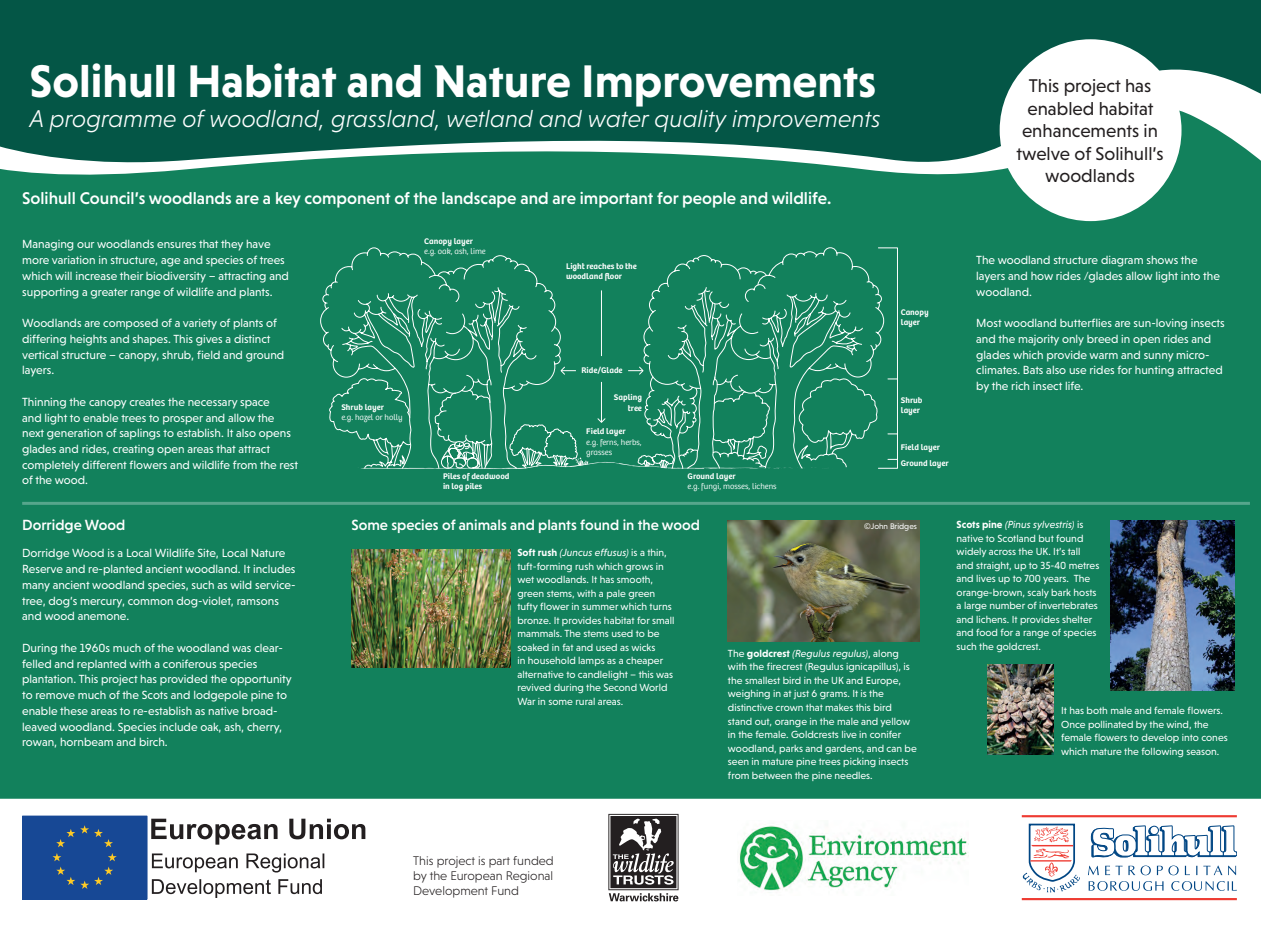
<style>
.page{position:relative;width:1261px;height:928px;background:#fff}
.page>*{position:absolute;margin:0;border:0;box-sizing:border-box;transform-origin:0 0}
.t1{font:700 46.5px "Niveau Grotesk";color:#fff}
.t2{font:italic 300 24.75px "Niveau Grotesk";color:#fff}
.t3{font:18.75px/22.5px "Niveau Grotesk";color:#231f20;text-align:center}
.t4{font:500 17.25px "Niveau Grotesk";color:#fff}
.t5{font:500 15px "Niveau Grotesk";color:#fff}
.t6{font:300 12.75px/15.3px "Niveau Grotesk";color:#231f20;text-align:justify}
.t7{font:12px/15.8px "Niveau Grotesk";color:#fff}
.t8{font:10.5px/13.5px "Niveau Grotesk";color:#fff}
.t9{font:600 8.48px/10.2px "Bree";color:#fff}
.t10{font:300 8.48px/10.2px "Bree";color:#fff}
.t11{font:8.25px "Niveau Grotesk";color:#fff}
.s1{font-weight:700}
.s2{font-style:italic}
</style>
<div class="page">
<div style="left:0;top:177px;width:1261px;height:622px;background:#12815c"></div>
<svg style="left:0;top:0;width:1261px;height:177px;fill:#045646"></svg>
<svg style="left:1022px;top:823px;width:58px;height:69px"></svg>
<svg style="left:1088px;top:826px;width:149px;height:49px"></svg>
<svg style="left:1088px;top:881px;width:75px;height:10px"></svg>
<svg style="left:1171px;top:881px;width:66px;height:10px"></svg>
<hr style="left:1022px;top:815px;width:215px;height:2px;background:#ee3b32">
<hr style="left:1022px;top:898px;width:215px;height:2px;background:#ee3b32">
<svg style="left:608px;top:814px;width:70px;height:87px"></svg>
<img style="left:740px;top:825px;width:227px;height:68px">
<svg style="left:151px;top:819px;width:214px;height:26px"></svg>
<svg style="left:152px;top:853px;width:172px;height:19px"></svg>
<svg style="left:152px;top:879px;width:170px;height:19px"></svg>
<div style="left:22px;top:816px;width:125px;height:83px;background:#174895"></div>
<svg style="left:52px;top:853px;width:65px;height:36px"></svg>
<svg style="left:56px;top:825px;width:57px;height:22px"></svg>
<div style="left:999px;top:39px;width:182px;height:182px;background:#fff;border-radius:50%"></div>
<svg style="left:320px;top:247px;width:557px;height:222px"></svg>
<svg style="left:327px;top:376px;width:550px;height:93px"></svg>
<svg style="left:877px;top:247px;width:21px;height:222px"></svg>
<svg style="left:357px;top:255px;width:476px;height:236px"></svg>
<img style="left:351px;top:549px;width:160px;height:119px">
<img style="left:728px;top:520px;width:191px;height:121px">
<img style="left:1111px;top:520px;width:123px;height:170px">
<img style="left:987px;top:665px;width:66px;height:90px">
<hr style="left:22px;top:502px;width:1228px;height:3px;background:#56a68c">
<h1 class="t1" style="left:30px;top:54px;width:848px">Solihull Habitat and Nature Improvements</h1>
<h2 class="t2" style="left:30px;top:104px;width:852px">A programme of woodland, grassland, wetland and water quality improvements</h2>
<h3 class="t4" style="left:22px;top:188px;width:810px">Solihull Council’s woodlands are a key component of the landscape and are important for people and wildlife.</h3>
<h3 class="t3" style="left:1016px;top:74px;width:149px">This project has enabled habitat enhancements in twelve of Solihull’s woodlands</h3>
<p class="t7" style="left:22px;top:236px;width:268px">Managing our woodlands ensures that they have more variation in structure, age and species of trees which will increase their biodiversity – attracting and supporting a greater range of wildlife and plants.</p>
<p class="t7" style="left:22px;top:315px;width:264px">Woodlands are composed of a variety of plants of differing heights and shapes. This gives a distinct vertical structure – canopy, shrub, field and ground layers.</p>
<p class="t7" style="left:22px;top:394px;width:277px">Thinning the canopy creates the necessary space<br>and light to enable trees to prosper and allow the next generation of saplings to establish. It also opens glades and rides, creating open areas that attract completely different flowers and wildlife from the rest of the wood.</p>
<p class="t9" style="left:424px;top:236px;width:50px">Canopy layer</p>
<p class="t10" style="left:424px;top:247px;width:63px">e.g. oak, ash, lime</p>
<p class="t9" style="left:566px;top:261px;width:72px">Light reaches to the woodland floor</p>
<p class="t9" style="left:341px;top:402px;width:44px">Shrub layer</p>
<p class="t10" style="left:341px;top:412px;width:63px">e.g. hazel or holly</p>
<p class="t9" style="left:581px;top:365px;width:43px">Ride/Glade</p>
<p class="t9" style="left:614px;top:392px;width:30px;text-align:right">Sapling tree</p>
<p class="t9" style="left:586px;top:427px;width:41px">Field layer</p>
<p class="t10" style="left:586px;top:437px;width:57px">e.g. ferns, herbs, grasses</p>
<p class="t9" style="left:443px;top:471px;width:68px">Piles of deadwood in log piles</p>
<p class="t9" style="left:687px;top:471px;width:49px">Ground layer</p>
<p class="t10" style="left:687px;top:481px;width:91px">e.g. fungi, mosses, lichens</p>
<p class="t9" style="left:901px;top:307px;width:29px">Canopy layer</p>
<p class="t9" style="left:901px;top:395px;width:23px">Shrub layer</p>
<p class="t9" style="left:901px;top:439px;width:49px;line-height:16.6px">Field layer<br>Ground layer</p>
<p class="t7" style="left:976px;top:252px;width:245px">The woodland structure diagram shows the layers and how rides /glades allow light into the woodland.</p>
<p class="t7" style="left:976px;top:315px;width:250px">Most woodland butterflies are sun-loving insects and the majority only breed in open rides and glades which provide warm and sunny micro&shy;climates. Bats also use rides for hunting attracted by the rich insect life.</p>
<p class="t5" style="left:22px;top:516px;width:105px">Dorridge Wood</p>
<p class="t5" style="left:351px;top:516px;width:350px">Some species of animals and plants found in the wood</p>
<p class="t7" style="left:22px;top:545px;width:275px">Dorridge Wood is a Local Wildlife Site, Local Nature Reserve and re-planted ancient woodland. It includes many ancient woodland species, such as wild service&shy;tree, dog’s mercury, common dog-violet, ramsons and wood anemone.</p>
<p class="t7" style="left:22px;top:640px;width:271px">During the 1960s much of the woodland was clear&shy;felled and replanted with a coniferous species plantation. This project has provided the opportunity to remove much of the Scots and lodgepole pine to enable these areas to re-establish as native broad&shy;leaved woodland. Species include oak, ash, cherry, rowan, hornbeam and birch.</p>
<p class="t8" style="left:517px;top:546px;width:159px"><span class="s1">Soft rush</span> <span class="s2">(Juncus effusus)</span> is a thin, tuft-forming rush which grows in wet woodlands. It has smooth, green stems, with a pale green tufty flower in summer which turns bronze. It provides habitat for small mammals. The stems used to be soaked in fat and used as wicks<br>in household lamps as a cheaper alternative to candlelight – this was revived during the Second World<br>War in some rural areas.</p>
<p class="t11" style="left:864px;top:521px;width:54px">©John Bridges</p>
<p class="t8" style="left:728px;top:646px;width:190px">The <span class="s1">goldcrest</span> <span class="s2">(Regulus regulus)</span>, along with the firecrest (Regulus ignicapillus), is the smallest bird in the UK and Europe, weighing in at just 6 grams. It is the distinctive crown that makes this bird stand out, orange in the male and yellow in the female. Goldcrests live in conifer woodland, parks and gardens, and can be seen in mature pine trees picking insects from between the pine needles.</p>
<p class="t8" style="left:956px;top:518px;width:144px"><span class="s1">Scots pine</span> <span class="s2">(Pinus sylvestris)</span> is native to Scotland but found widely across the UK. It’s tall and straight, up to 35-40 metres and lives up to 700 years. The orange-brown, scaly bark hosts a large number of invertebrates and lichens. It provides shelter and food for a range of species such the goldcrest.</p>
<p class="t8" style="left:1061px;top:704px;width:168px">It has both male and female flowers.<br>Once pollinated by the wind, the female flowers to develop into cones which mature the following season.</p>
<p class="t6" style="left:413px;top:853px;width:142px">This project is part funded by the European Regional Development Fund</p>
</div>
